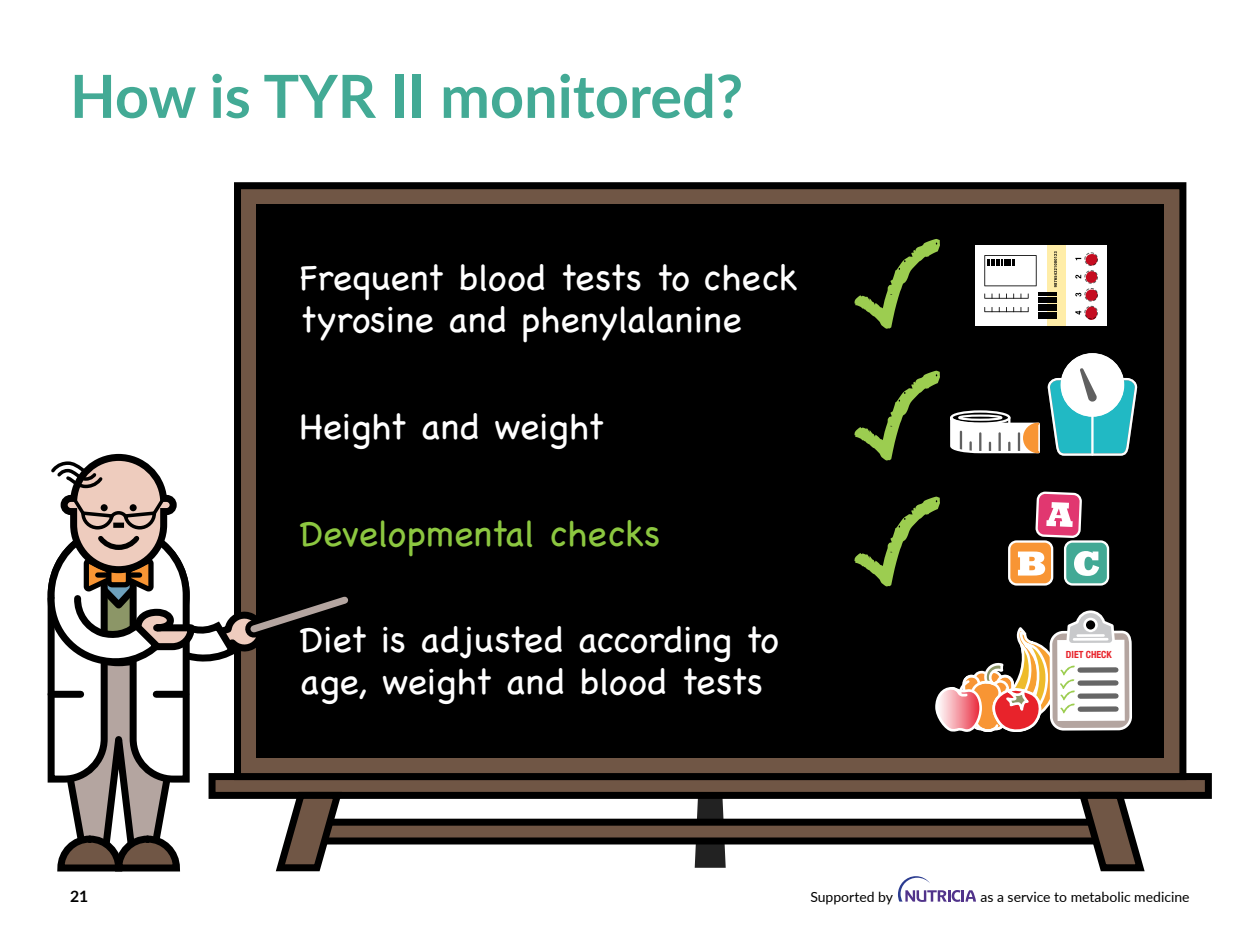
<style>
.page{position:relative;width:1260px;height:945px;background:#fff}
.page>*{position:absolute;margin:0;border:0;box-sizing:border-box;transform-origin:0 0}
.t1{font:700 59.5px "Lato";color:#43aa95}
.t2{font:300 36.75px/42px "Chalkboard SE";color:#fff}
.t3{font:300 36.75px "Chalkboard SE";color:#8cc740}
.t4{font:700 15.75px "Lato";color:#000}
.t5{font:14px "Lato";color:#000}
.t6{font:700 condensed 9.8px "Helvetica Neue";color:#e8232b}
</style>
<div class="page">
<svg style="left:898px;top:876px;width:78px;height:26px"></svg>
<svg style="left:695px;top:799px;width:31px;height:69px"></svg>
<div style="left:212px;top:777px;width:996px;height:18px;background:#705645"></div>
<div style="left:209px;top:773px;width:1003px;height:26px;border:7px solid #000"></div>
<div style="left:238px;top:186px;width:945px;height:591px;background:#705645"></div>
<div style="left:234px;top:182px;width:952px;height:598px;border:7px solid #000"></div>
<div style="left:256px;top:205px;width:908px;height:553px;background:#000"></div>
<div style="left:309px;top:822px;width:803px;height:19px;background:#705645"></div>
<div style="left:305px;top:819px;width:810px;height:25px;border:7px solid #000"></div>
<svg style="left:1133px;top:791px;width:16px;height:80px"></svg>
<div style="left:950px;top:410px;width:60px;height:15px;border:2px solid #fff;border-radius:50%"></div>
<div style="left:958px;top:414px;width:44px;height:7px;border:2px solid #fff;border-radius:50%"></div>
<svg style="left:1047px;top:380px;width:91px;height:37px"></svg>
<svg style="left:950px;top:415px;width:90px;height:39px;background:#cec3b9"></svg>
<svg style="left:854px;top:239px;width:86px;height:90px"></svg>
<svg style="left:854px;top:371px;width:86px;height:90px"></svg>
<svg style="left:854px;top:497px;width:86px;height:90px"></svg>
<svg style="left:1048px;top:182px;width:85px;height:689px"></svg>
<svg style="left:935px;top:609px;width:196px;height:134px"></svg>
<div style="left:976px;top:246px;width:131px;height:80px;background:#fff"></div>
<div style="left:1048px;top:246px;width:18px;height:80px;background:#ffeda8"></div>
<svg style="left:1075px;top:252px;width:23px;height:68px"></svg>
<svg style="left:984px;top:251px;width:73px;height:68px"></svg>
<svg style="left:1036px;top:492px;width:46px;height:46px;background:#dc7c9c"></svg>
<div style="left:1065px;top:542px;width:43px;height:42px;background:#42a995;border-radius:7px"></div>
<div style="left:1009px;top:542px;width:43px;height:42px;background:#f89534;border-radius:7px"></div>
<div style="left:1064px;top:540px;width:45px;height:46px;border:2px solid #fff;border-radius:7px"></div>
<svg style="left:1074px;top:551px;width:25px;height:25px"></svg>
<div style="left:1008px;top:540px;width:45px;height:46px;border:2px solid #fff;border-radius:7px"></div>
<svg style="left:1018px;top:552px;width:27px;height:24px"></svg>
<svg style="left:47px;top:450px;width:308px;height:422px"></svg>
<div style="left:156px;top:691px;width:30px;height:7px;background:#000"></div>
<div style="left:51px;top:691px;width:30px;height:7px;background:#000"></div>
<h1 class="t1" style="left:70px;top:52px;width:675px">How is TYR II monitored?</h1>
<p class="t2" style="left:300px;top:254px;width:500px">Frequent blood tests to check tyrosine and phenylalanine</p>
<p class="t2" style="left:300px;top:403px;width:306px">Height and weight</p>
<p class="t3" style="left:300px;top:501px;width:362px">Developmental checks</p>
<p class="t2" style="left:300px;top:617px;width:480px">Diet is adjusted according to age, weight and blood tests</p>
<p class="t6" style="left:1066px;top:646px;width:47px">DIET CHECK</p>
<p class="t4" style="left:70px;top:884px;width:20px">21</p>
<p class="t5" style="left:810px;top:887px;width:84px">Supported by</p>
<p class="t5" style="left:980px;top:887px;width:211px">as a service to metabolic medicine</p>
</div>
